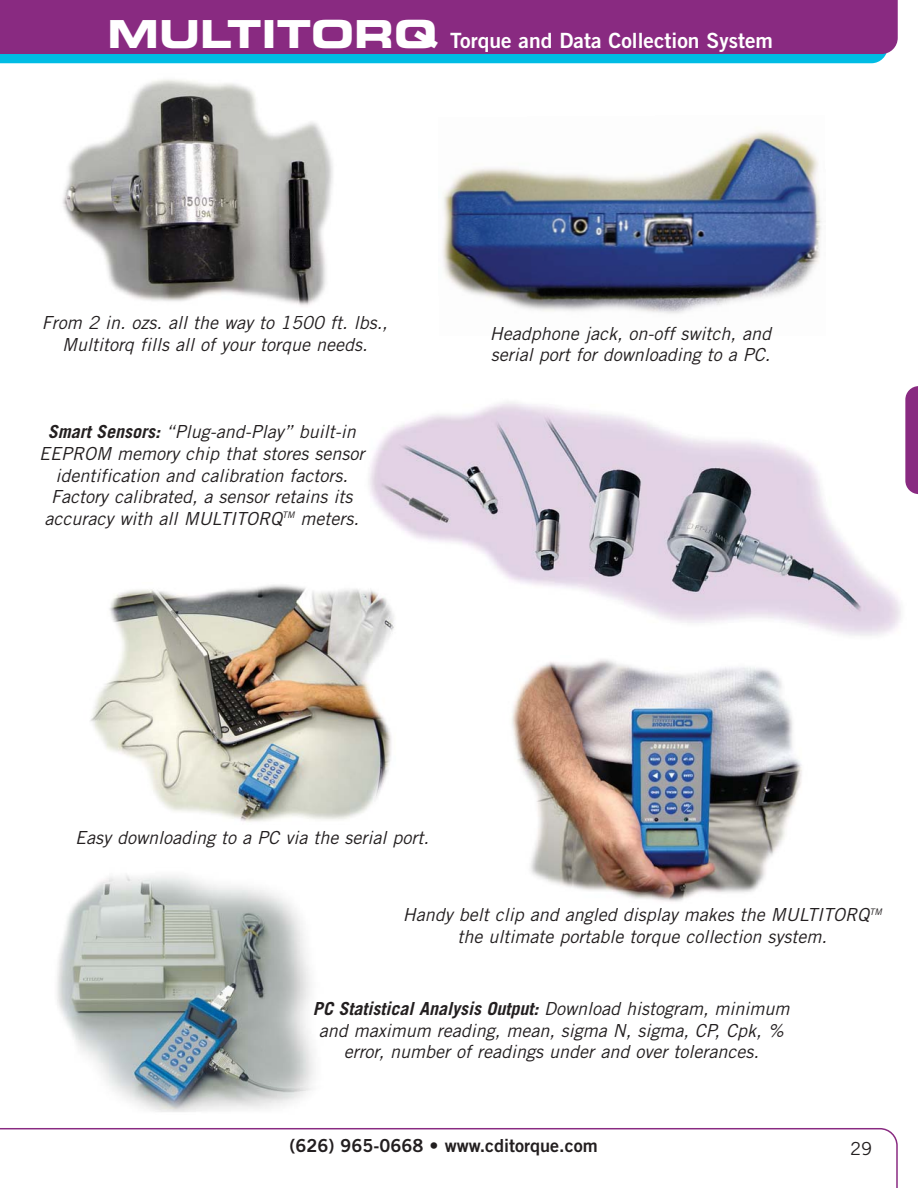
<style>
.page{position:relative;width:918px;height:1188px;background:#fff}
.page>*{position:absolute;margin:0;border:0;box-sizing:border-box;transform-origin:0 0}
.t1{font:21px "Trade Gothic Bold Two";color:#fff}
.t2{font:italic 18px/21.6px "Trade Gothic";color:#231f20;text-align:center}
.t3{font:18px "Trade Gothic Bold Two";color:#231f20}
.t4{font:18px "Trade Gothic";color:#231f20}
.s1{font-family:"Eurostile Bold Extended Two";font-size:38.7px}
.s2{font-weight:700}
</style>
<div class="page">
<img style="left:369px;top:402px;width:532px;height:234px">
<img style="left:57px;top:875px;width:257px;height:237px">
<svg style="left:0;top:1128px;width:898px;height:60px"></svg>
<div style="left:0;top:54px;width:886px;height:9px;background:#00bce4"></div>
<div style="left:0;top:0;width:898px;height:54px;background:#892a81"></div>
<svg style="left:905px;top:386px;width:13px;height:108px"></svg>
<img style="left:511px;top:659px;width:291px;height:243px">
<div style="left:73px;top:565px;width:325px;height:278px;background:#fff"></div>
<img style="left:90px;top:584px;width:304px;height:238px">
<img style="left:62px;top:79px;width:271px;height:227px">
<img style="left:442px;top:131px;width:380px;height:183px">
<p class="t1" style="left:108px;top:32px;width:667px"><span class="s1">MULTITORQ</span> Torque and Data Collection System</p>
<p class="t2" style="left:42px;top:313px;width:351px">From 2 in. ozs. all the way to 1500 ft. lbs.,<br>Multitorq fills all of your torque needs.</p>
<p class="t2" style="left:490px;top:324px;width:286px;text-align:left">Headphone jack, on-off switch, and serial port for downloading to a PC.</p>
<p class="t2" style="left:39px;top:423px;width:330px"><span class="s2">Smart Sensors:</span> “Plug-and-Play” built-in EEPROM memory chip that stores sensor identification and calibration factors.<br>Factory calibrated, a sensor retains its accuracy with all MULTITORQ<sup>TM</sup> meters.</p>
<p class="t2" style="left:75px;top:829px;width:359px">Easy downloading to a PC via the serial port.</p>
<p class="t2" style="left:403px;top:906px;width:482px">Handy belt clip and angled display makes the MULTITORQ<sup>TM </sup>the ultimate portable torque collection system.</p>
<p class="t2" style="left:313px;top:999px;width:482px"><span class="s2">PC Statistical Analysis Output:</span> Download histogram, minimum and maximum reading, mean, sigma N, sigma, CP, Cpk, % error, number of readings under and over tolerances.</p>
<p class="t3" style="left:290px;top:1139px;width:310px">(626) 965-0668 • www.cditorque.com</p>
<p class="t4" style="left:850px;top:1142px;width:23px">29</p>
</div>
